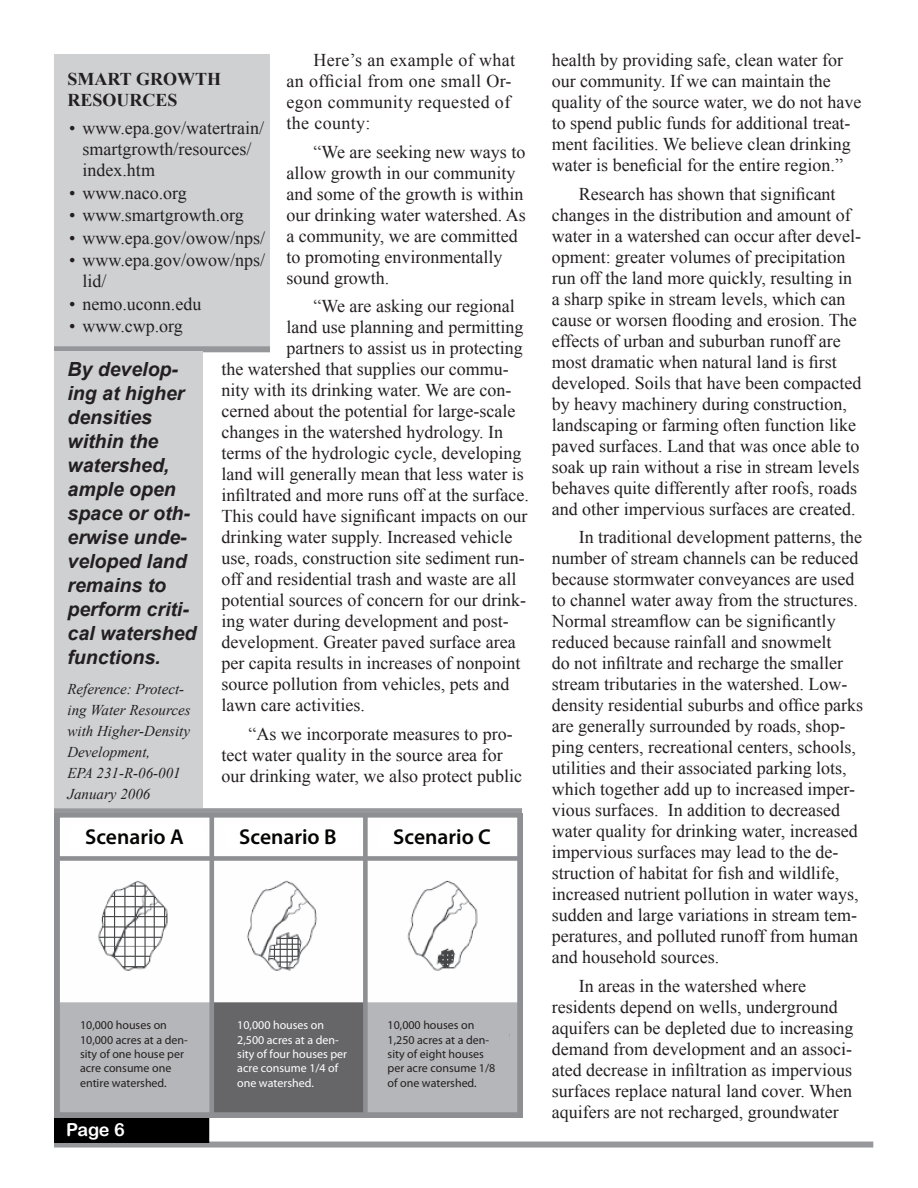
<style>
.page{position:relative;width:918px;height:1188px;background:#fff}
.page>*{position:absolute;margin:0;border:0;box-sizing:border-box;transform-origin:0 0}
.t1{font:600 21.6px "Myriad Pro";color:#040503}
.PullQuote{font:italic 700 19.5px/24px "Arial";color:#231f20}
.Body{font:18px/21px "Times New Roman";color:#231f20}
.Body-2{font:18px/21px "Times New Roman";letter-spacing:.02em;color:#231f20}
.Body-3{font:700 18px/21px "Times New Roman";color:#231f20}
.Vol__Info_Reverse{font:18px "Arial Rounded MT Bold";color:#fff}
.PullQuote-2{font:italic 15px/21px "Times New Roman";color:#231f20}
.t2{font:12px/14.4px "Myriad Pro";color:#231f20}
.t3{font:12px/14.4px "Myriad Pro";color:#fff}
</style>
<div class="page">
<div style="left:54px;top:1142px;width:819px;height:6px;background:#95979a"></div>
<div style="left:55px;top:1117px;width:153px;height:25px;background:#000"></div>
<div style="left:54px;top:1116px;width:155px;height:27px;border:2px solid #000"></div>
<div style="left:54px;top:54px;width:216px;height:292px;background:#cfd0d2"></div>
<div style="left:54px;top:808px;width:468px;height:6px;background:#95979a"></div>
<div style="left:54px;top:346px;width:216px;height:6px;background:#95979a"></div>
<div style="left:54px;top:351px;width:148px;height:457px;background:#cfd0d2"></div>
<img style="left:54px;top:814px;width:468px;height:303px">
<div style="left:71px;top:825px;width:133px;height:22px;background:#fff"></div>
<div style="left:225px;top:825px;width:133px;height:22px;background:#fff"></div>
<div style="left:379px;top:825px;width:133px;height:22px;background:#fff"></div>
<div style="left:81px;top:1014px;width:127px;height:80px;background:#b5b6b9"></div>
<div style="left:382px;top:1014px;width:127px;height:80px;background:#b5b6b9"></div>
<div style="left:229px;top:1014px;width:127px;height:80px;background:#666669"></div>
<p class="Body-2" style="left:286px;top:50px;width:230px;text-indent:27px">Here’s an example of what an official from one small Or&shy;egon community requested of the county:</p>
<p class="Body" style="left:286px;top:141px;width:241px;text-indent:27px">“We are seeking new ways to allow growth in our community and some of the growth is within our drinking water watershed. As a community, we are committed to promoting environmentally sound growth.</p>
<p class="Body" style="left:314px;top:296px;width:203px">“We are asking our regional</p>
<p class="Body" style="left:286px;top:317px;width:238px">land use planning and permitting</p>
<p class="Body" style="left:286px;top:338px;width:238px">partners to assist us in protecting</p>
<p class="Body" style="left:221px;top:359px;width:289px">the watershed that supplies our commu-</p>
<p class="Body" style="left:221px;top:380px;width:292px">nity with its drinking water. We are con-</p>
<p class="Body" style="left:221px;top:401px;width:296px">cerned about the potential for large-scale</p>
<p class="Body" style="left:221px;top:422px;width:283px">changes in the watershed hydrology. In</p>
<p class="Body" style="left:221px;top:443px;width:301px">terms of the hydrologic cycle, developing</p>
<p class="Body" style="left:221px;top:464px;width:304px">land will generally mean that less water is</p>
<p class="Body" style="left:221px;top:485px;width:309px">infiltrated and more runs off at the surface.</p>
<p class="Body" style="left:221px;top:506px;width:307px">This could have significant impacts on our</p>
<p class="Body" style="left:221px;top:527px;width:293px">drinking water supply. Increased vehicle</p>
<p class="Body" style="left:221px;top:548px;width:305px">use, roads, construction site sediment run-</p>
<p class="Body" style="left:221px;top:569px;width:297px">off and residential trash and waste are all</p>
<p class="Body" style="left:221px;top:590px;width:306px">potential sources of concern for our drink-</p>
<p class="Body" style="left:221px;top:611px;width:289px">ing water during development and post-</p>
<p class="Body" style="left:221px;top:632px;width:296px">development. Greater paved surface area</p>
<p class="Body" style="left:221px;top:653px;width:300px">per capita results in increases of nonpoint</p>
<p class="Body" style="left:221px;top:674px;width:289px">source pollution from vehicles, pets and</p>
<p class="Body" style="left:221px;top:695px;width:145px">lawn care activities.</p>
<p class="Body" style="left:221px;top:723px;width:302px;text-indent:27px">“As we incorporate measures to pro&shy;tect water quality in the source area for our drinking water, we also protect public</p>
<p class="Body-3" style="left:68px;top:68px;width:155px">SMART GROWTH<br>RESOURCES</p>
<p class="Body" style="left:82px;top:118px;width:183px;text-indent:-14px">• www.epa.gov/watertrain/ smartgrowth/resources/ index.htm</p>
<p class="Body" style="left:69px;top:182px;width:119px">• www.naco.org</p>
<p class="Body" style="left:69px;top:205px;width:176px">• www.smartgrowth.org</p>
<p class="Body" style="left:69px;top:227px;width:198px">• www.epa.gov/owow/nps/</p>
<p class="Body" style="left:82px;top:250px;width:184px;text-indent:-14px">• www.epa.gov/owow/nps/ lid/</p>
<p class="Body" style="left:69px;top:293px;width:134px">• nemo.uconn.edu</p>
<p class="Body" style="left:69px;top:316px;width:115px">• www.cwp.org</p>
<p class="PullQuote" style="left:68px;top:358px;width:130px">By develop&shy;ing at higher densities within the watershed, ample open space or oth&shy;erwise unde&shy;veloped land remains to perform criti&shy;cal watershed functions.</p>
<p class="PullQuote-2" style="left:68px;top:678px;width:125px">Reference: Protect&shy;ing Water Resources with Higher-Density<br>Development,<br>EPA 231-R-06-001<br>January 2006</p>
<p class="t1" style="left:85px;top:823px;width:100px">Scenario A</p>
<p class="t1" style="left:239px;top:823px;width:99px">Scenario B</p>
<p class="t1" style="left:393px;top:823px;width:99px">Scenario C</p>
<p class="t2" style="left:80px;top:1018px;width:109px">10,000 houses on<br>10,000 acres at a den&shy;sity of one house per acre consume one entire watershed.</p>
<p class="t2" style="left:388px;top:1018px;width:109px">10,000 houses on<br>1,250 acres at a den&shy;sity of eight houses per acre consume 1/8 of one watershed.</p>
<p class="t3" style="left:237px;top:1018px;width:111px">10,000 houses on<br>2,500 acres at a den&shy;sity of four houses per acre consume 1/4 of one watershed.</p>
<p class="Vol__Info_Reverse" style="left:66px;top:1119px;width:60px">Page 6</p>
<p class="Body" style="left:552px;top:50px;width:311px">health by providing safe, clean water for our community. If we can maintain the quality of the source water, we do not have to spend public funds for additional treat&shy;ment facilities. We believe clean drinking water is beneficial for the entire region.”</p>
<p class="Body" style="left:552px;top:183px;width:311px;text-indent:27px">Research has shown that significant changes in the distribution and amount of water in a watershed can occur after devel&shy;opment: greater volumes of precipitation run off the land more quickly, resulting in a sharp spike in stream levels, which can cause or worsen flooding and erosion. The effects of urban and suburban runoff are most dramatic when natural land is first developed. Soils that have been compacted by heavy machinery during construction, landscaping or farming often function like paved surfaces. Land that was once able to soak up rain without a rise in stream levels behaves quite differently after roofs, roads and other impervious surfaces are created.</p>
<p class="Body" style="left:552px;top:527px;width:313px;text-indent:27px">In traditional development patterns, the number of stream channels can be reduced because stormwater conveyances are used to channel water away from the structures.<br>Normal streamflow can be significantly reduced because rainfall and snowmelt<br>do not infiltrate and recharge the smaller stream tributaries in the watershed. Low&shy;density residential suburbs and office parks are generally surrounded by roads, shop&shy;ping centers, recreational centers, schools, utilities and their associated parking lots, which together add up to increased imper&shy;vious surfaces. In addition to decreased water quality for drinking water, increased impervious surfaces may lead to the de&shy;struction of habitat for fish and wildlife, increased nutrient pollution in water ways, sudden and large variations in stream tem&shy;peratures, and polluted runoff from human and household sources.</p>
<p class="Body" style="left:552px;top:975px;width:303px;text-indent:27px">In areas in the watershed where residents depend on wells, underground aquifers can be depleted due to increasing demand from development and an associ&shy;ated decrease in infiltration as impervious surfaces replace natural land cover. When aquifers are not recharged, groundwater</p>
</div>
